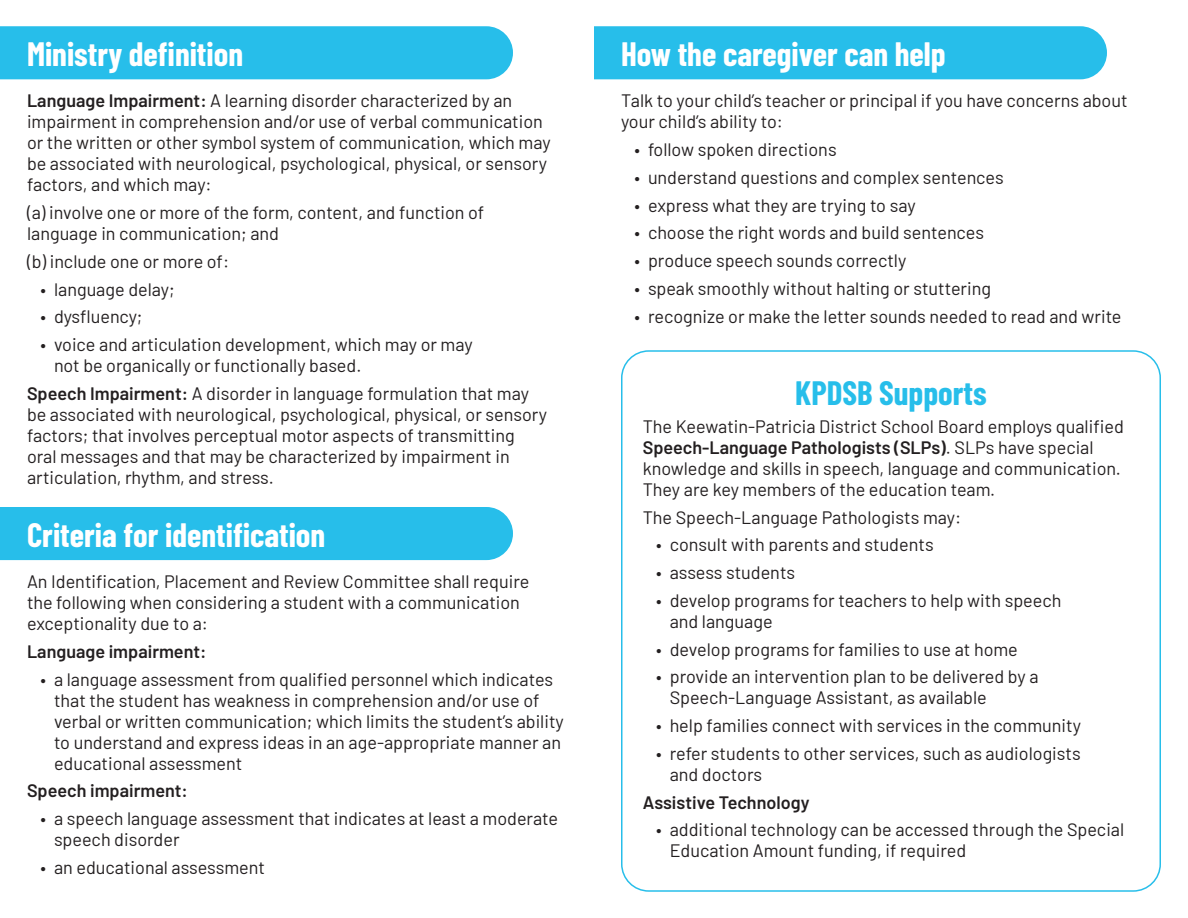
<style>
.page{position:relative;width:1188px;height:918px;background:#fff}
.page>*{position:absolute;margin:0;border:0;box-sizing:border-box;transform-origin:0 0}
.Copy_Header{font:700 33px "Barlow Condensed";color:#fff}
.Copy_Header_-_Right{font:700 33px "Barlow Condensed";color:#fff}
.Header_1{font:700 33px "Barlow Condensed";color:#27beea}
.Copy{font:18px/21px "Barlow";color:#231f20}
.Copy-2{font:600 18px "Barlow";color:#231f20}
.s1{font-weight:600}
</style>
<div class="page">
<div style="left:621px;top:350px;width:540px;height:542px;border:2px solid #27beea;border-radius:27px"></div>
<div style="left:594px;top:26px;width:513px;height:53px;background:#27beea"></div>
<div style="left:0;top:26px;width:513px;height:53px;background:#27beea"></div>
<div style="left:0;top:507px;width:513px;height:53px;background:#27beea"></div>
<p class="Copy_Header" style="left:27px;top:31px;width:218px">Ministry definition</p>
<p class="Copy" style="left:27px;top:89px;width:525px"><span class="s1">Language Impairment:</span> A learning disorder characterized by an impairment in comprehension and/or use of verbal communication or the written or other symbol system of communication, which may be associated with neurological, psychological, physical, or sensory factors, and which may:</p>
<p class="Copy" style="left:27px;top:201px;width:459px">(a) involve one or more of the form, content, and function of language in communication; and</p>
<p class="Copy" style="left:27px;top:249px;width:204px">(b) include one or more of:</p>
<p class="Copy" style="left:40px;top:277px;width:136px">• language delay;</p>
<p class="Copy" style="left:40px;top:305px;width:104px">• dysfluency;</p>
<p class="Copy" style="left:54px;top:333px;width:420px;text-indent:-14px">• voice and articulation development, which may or may not be organically or functionally based.</p>
<p class="Copy" style="left:27px;top:381px;width:522px"><span class="s1">Speech Impairment:</span> A disorder in language formulation that may be associated with neurological, psychological, physical, or sensory factors; that involves perceptual motor aspects of transmitting oral messages and that may be characterized by impairment in articulation, rhythm, and stress.</p>
<p class="Copy_Header" style="left:27px;top:511px;width:300px">Criteria for identification</p>
<p class="Copy" style="left:27px;top:570px;width:504px">An Identification, Placement and Review Committee shall require the following when considering a student with a communication exceptionality due to a:</p>
<p class="Copy-2" style="left:27px;top:638px;width:181px">Language impairment:</p>
<p class="Copy" style="left:54px;top:667px;width:511px;text-indent:-14px">• a language assessment from qualified personnel which indicates that the student has weakness in comprehension and/or use of verbal or written communication; which limits the student’s ability to understand and express ideas in an age-appropriate manner an educational assessment</p>
<p class="Copy-2" style="left:27px;top:778px;width:163px">Speech impairment:</p>
<p class="Copy" style="left:54px;top:807px;width:506px;text-indent:-14px">• a speech language assessment that indicates at least a moderate speech disorder</p>
<p class="Copy" style="left:40px;top:855px;width:226px">• an educational assessment</p>
<p class="Copy_Header_-_Right" style="left:621px;top:31px;width:326px">How the caregiver can help</p>
<p class="Copy" style="left:621px;top:89px;width:508px">Talk to your child’s teacher or principal if you have concerns about your child’s ability to:</p>
<p class="Copy" style="left:634px;top:138px;width:204px">• follow spoken directions</p>
<p class="Copy" style="left:634px;top:165px;width:371px">• understand questions and complex sentences</p>
<p class="Copy" style="left:634px;top:193px;width:283px">• express what they are trying to say</p>
<p class="Copy" style="left:634px;top:221px;width:351px">• choose the right words and build sentences</p>
<p class="Copy" style="left:634px;top:249px;width:273px">• produce speech sounds correctly</p>
<p class="Copy" style="left:634px;top:276px;width:358px">• speak smoothly without halting or stuttering</p>
<p class="Copy" style="left:634px;top:304px;width:489px">• recognize or make the letter sounds needed to read and write</p>
<p class="Header_1" style="left:795px;top:370px;width:193px">KPDSB Supports</p>
<p class="Copy" style="left:643px;top:414px;width:483px">The Keewatin-Patricia District School Board employs qualified <span class="s1">Speech-Language Pathologists (SLPs)</span>. SLPs have special knowledge and skills in speech, language and communication.<br>They are key members of the education team.</p>
<p class="Copy" style="left:643px;top:505px;width:320px">The Speech-Language Pathologists may:</p>
<p class="Copy" style="left:656px;top:533px;width:279px">• consult with parents and students</p>
<p class="Copy" style="left:656px;top:561px;width:140px">• assess students</p>
<p class="Copy" style="left:670px;top:588px;width:393px;text-indent:-14px">• develop programs for teachers to help with speech and language</p>
<p class="Copy" style="left:656px;top:637px;width:363px">• develop programs for families to use at home</p>
<p class="Copy" style="left:670px;top:665px;width:370px;text-indent:-14px">• provide an intervention plan to be delivered by a<br>Speech-Language Assistant, as available</p>
<p class="Copy" style="left:656px;top:714px;width:426px">• help families connect with services in the community</p>
<p class="Copy" style="left:670px;top:741px;width:412px;text-indent:-14px">• refer students to other services, such as audiologists and doctors</p>
<p class="Copy-2" style="left:643px;top:789px;width:168px">Assistive Technology</p>
<p class="Copy" style="left:670px;top:818px;width:456px;text-indent:-14px">• additional technology can be accessed through the Special<br>Education Amount funding, if required</p>
</div>
